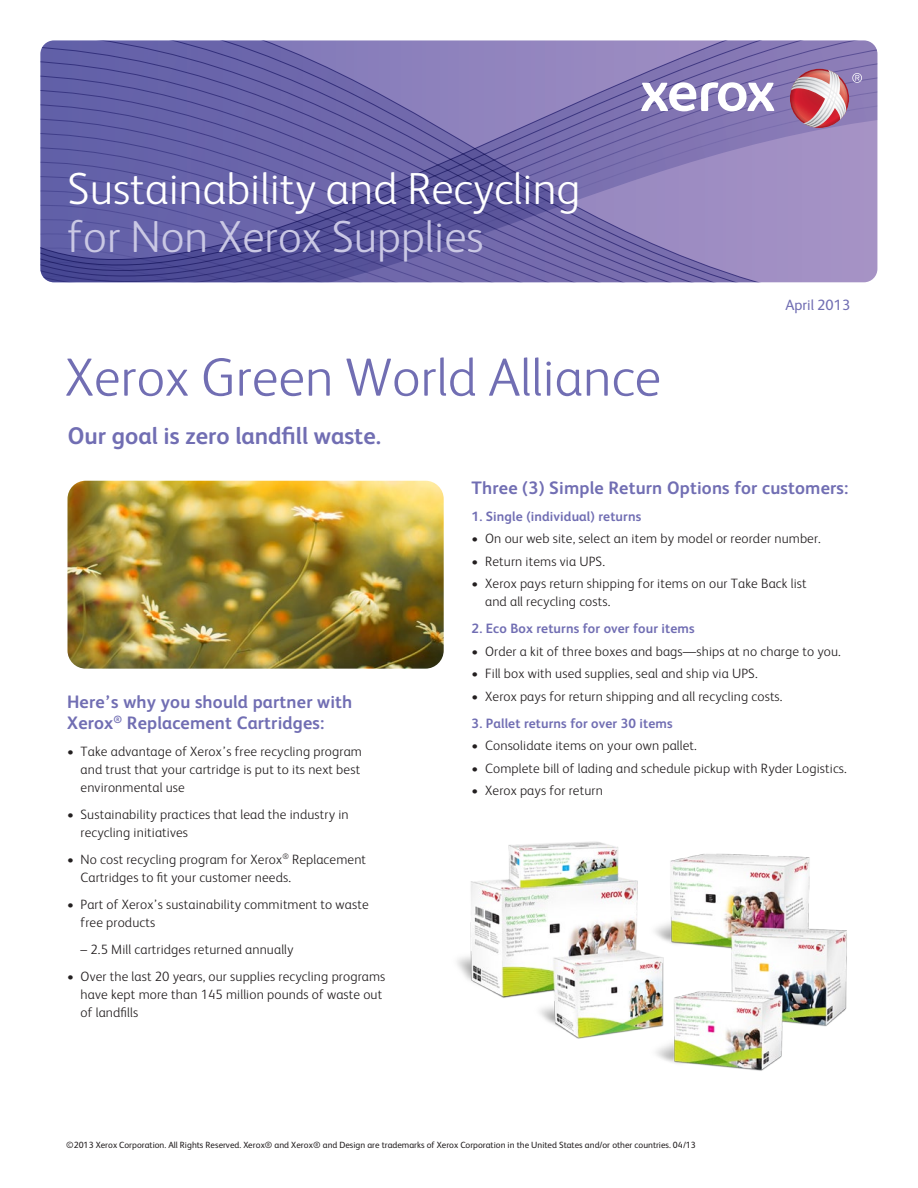
<style>
.page{position:relative;width:918px;height:1188px;background:#fff}
.page>*{position:absolute;margin:0;border:0;box-sizing:border-box;transform-origin:0 0}
.t1{font:300 54px "Xerox Sans";color:#716eb3}
.t2{font:300 45px "Xerox Sans";color:#fff}
.t3{font:300 45px "Xerox Sans";color:#cac8e4}
.t4{font:700 24px "Xerox Sans";color:#716eb3}
.t5{font:700 18px/21px "Xerox Sans";letter-spacing:.01em;color:#716eb3}
.t6{font:15px "Xerox Sans";letter-spacing:-.005em;color:#716eb3}
.t7{font:300 13.5px/18px "Xerox Sans";letter-spacing:.01em;color:#231f20}
.t8{font:700 13.5px "Xerox Sans";letter-spacing:.01em;color:#716eb3}
.t9{font:9px "Xerox Sans";color:#231f20}
</style>
<div class="page">
<svg style="left:43px;top:40px;width:832px;height:6px;background:#8b81bb"></svg>
<svg style="left:40px;top:46px;width:837px;height:15px;background:#7f75b4"></svg>
<svg style="left:40px;top:61px;width:837px;height:14px;background:#7d73b2"></svg>
<svg style="left:40px;top:75px;width:837px;height:14px;background:#7970b0"></svg>
<svg style="left:40px;top:89px;width:837px;height:15px;background:#766daf"></svg>
<svg style="left:40px;top:104px;width:837px;height:14px;background:#746cad"></svg>
<svg style="left:40px;top:118px;width:837px;height:15px;background:#746cad"></svg>
<svg style="left:40px;top:133px;width:837px;height:14px;background:#766dad"></svg>
<svg style="left:40px;top:147px;width:837px;height:15px;background:#766dad"></svg>
<svg style="left:40px;top:162px;width:837px;height:14px;background:#766dad"></svg>
<svg style="left:40px;top:176px;width:837px;height:15px;background:#756cad"></svg>
<svg style="left:40px;top:191px;width:837px;height:14px;background:#756cac"></svg>
<svg style="left:40px;top:205px;width:837px;height:14px;background:#746bab"></svg>
<svg style="left:40px;top:219px;width:837px;height:14px;background:#736aaa"></svg>
<svg style="left:40px;top:233px;width:837px;height:49px;background:#6c64a6"></svg>
<img style="left:67px;top:481px;width:377px;height:188px">
<svg style="left:641px;top:82px;width:133px;height:29px"></svg>
<svg style="left:791px;top:70px;width:71px;height:57px;background:#bd8499"></svg>
<img style="left:457px;top:841px;width:390px;height:230px">
<h2 class="t2" style="left:68px;top:159px;width:514px">Sustainability and Recycling</h2>
<h2 class="t3" style="left:68px;top:207px;width:418px">for Non Xerox Supplies</h2>
<h1 class="t1" style="left:65px;top:342px;width:598px">Xerox Green World Alliance</h1>
<h3 class="t4" style="left:68px;top:419px;width:315px">Our goal is zero landfill waste.</h3>
<p class="t6" style="left:786px;top:295px;width:66px">April 2013</p>
<h3 class="t5" style="left:67px;top:690px;width:287px">Here’s why you should partner with<br>Xerox<sup>®</sup> Replacement Cartridges:</h3>
<p class="t7" style="left:81px;top:742px;width:283px;text-indent:-14px">• Take advantage of Xerox’s free recycling program and trust that your cartridge is put to its next best environmental use</p>
<p class="t7" style="left:81px;top:805px;width:270px;text-indent:-14px">• Sustainability practices that lead the industry in recycling initiatives</p>
<p class="t7" style="left:81px;top:850px;width:287px;text-indent:-14px">• No cost recycling program for Xerox<sup>®</sup> Replacement<br>Cartridges to fit your customer needs.</p>
<p class="t7" style="left:81px;top:895px;width:290px;text-indent:-14px">• Part of Xerox’s sustainability commitment to waste free products</p>
<p class="t7" style="left:81px;top:940px;width:214px">– 2.5 Mill cartridges returned annually</p>
<p class="t7" style="left:81px;top:967px;width:306px;text-indent:-14px">• Over the last 20 years, our supplies recycling programs have kept more than 145 million pounds of waste out of landfills</p>
<h3 class="t5" style="left:472px;top:476px;width:378px">Three (3) Simple Return Options for customers:</h3>
<p class="t8" style="left:472px;top:507px;width:171px">1. Single (individual) returns</p>
<p class="t7" style="left:472px;top:529px;width:351px">• On our web site, select an item by model or reorder number.</p>
<p class="t7" style="left:472px;top:551px;width:135px">• Return items via UPS.</p>
<p class="t7" style="left:485px;top:574px;width:323px;text-indent:-14px">• Xerox pays return shipping for items on our Take Back list and all recycling costs.</p>
<p class="t8" style="left:472px;top:619px;width:225px">2. Eco Box returns for over four items</p>
<p class="t7" style="left:472px;top:641px;width:371px">• Order a kit of three boxes and bags—ships at no charge to you.</p>
<p class="t7" style="left:472px;top:664px;width:287px">• Fill box with used supplies, seal and ship via UPS.</p>
<p class="t7" style="left:472px;top:686px;width:312px">• Xerox pays for return shipping and all recycling costs.</p>
<p class="t8" style="left:472px;top:714px;width:203px">3. Pallet returns for over 30 items</p>
<p class="t7" style="left:472px;top:736px;width:227px">• Consolidate items on your own pallet.</p>
<p class="t7" style="left:472px;top:758px;width:377px">• Complete bill of lading and schedule pickup with Ryder Logistics.</p>
<p class="t7" style="left:472px;top:781px;width:133px">• Xerox pays for return</p>
<p class="t9" style="left:66px;top:1139px;width:631px">©2013 Xerox Corporation. All Rights Reserved. Xerox® and Xerox® and Design are trademarks of Xerox Corporation in the United States and/or other countries. 04/13</p>
</div>
